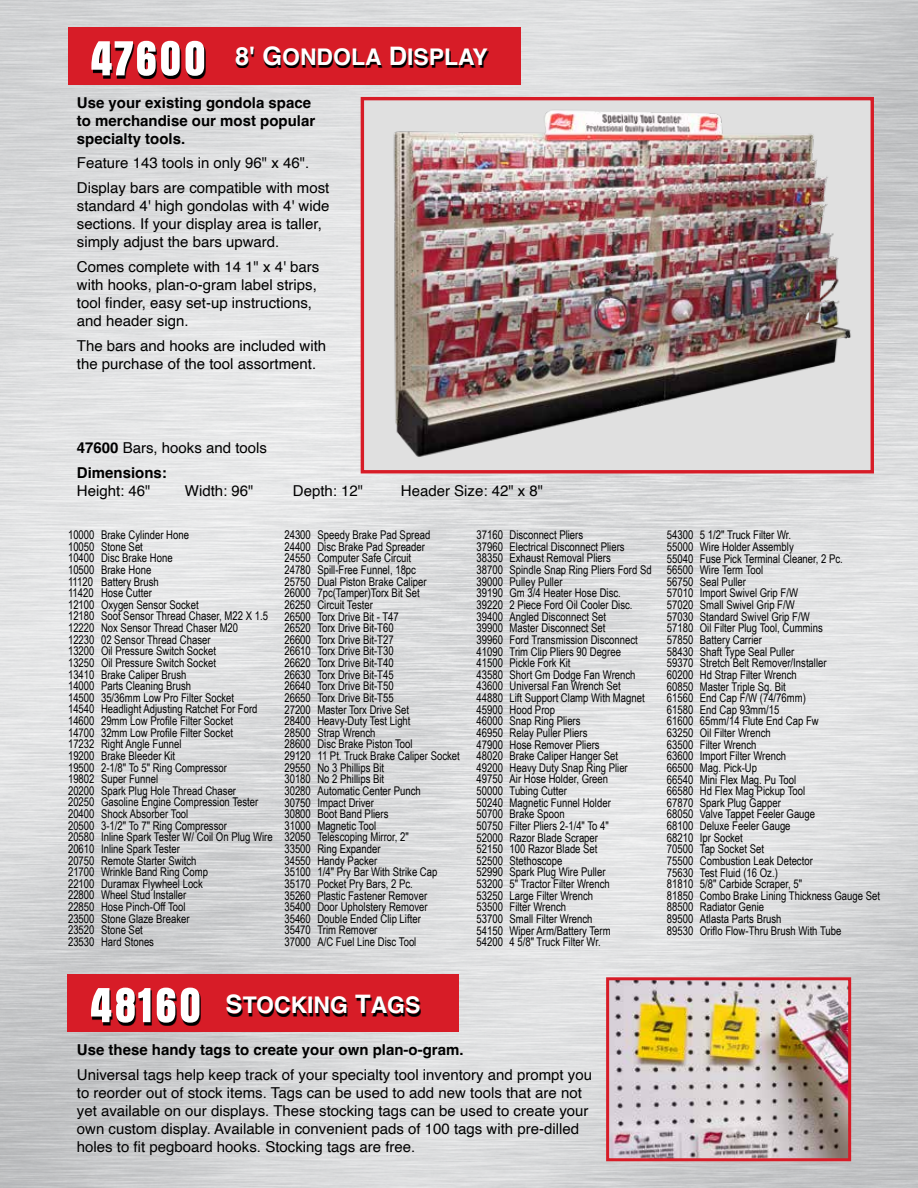
<style>
.page{position:relative;width:918px;height:1188px;background:#fff}
.page>*{position:absolute;margin:0;border:0;box-sizing:border-box;transform-origin:0 0}
.t1{font:22.95px "Helvetica Bold SC900";color:#fff}
.t2{font:15px/18px "Helvetica";color:#000}
.t3{font:700 15px/18px "Helvetica";color:#000}
.t4{font:12px/11.7px "Arial Narrow";color:#000}
.s1{font-family:"LISLE23";font-size:51px}
.s2{font-size:25.5px}
.s3{font-weight:700}
</style>
<div class="page">
<img style="left:0;top:0;width:918px;height:1188px">
<div style="left:68px;top:27px;width:452px;height:58px;background:#d71c27"></div>
<img style="left:365px;top:101px;width:505px;height:368px">
<div style="left:361px;top:97px;width:513px;height:376px;border:3px solid #d71c27"></div>
<svg style="left:93px;top:43px;width:112px;height:35px"></svg>
<svg style="left:237px;top:49px;width:252px;height:19px"></svg>
<img style="left:610px;top:981px;width:237px;height:176px">
<div style="left:606px;top:977px;width:245px;height:184px;border:3px solid #d71c27"></div>
<div style="left:68px;top:974px;width:391px;height:57px;background:#d71c27"></div>
<svg style="left:92px;top:990px;width:109px;height:35px"></svg>
<svg style="left:228px;top:997px;width:193px;height:19px"></svg>
<h1 class="t1" style="left:90px;top:43px;width:399px"><span class="s1">47600</span> <span class="s2">8' G</span>ONDOLA <span class="s2">D</span>ISPLAY</h1>
<p class="t3" style="left:77px;top:95px;width:240px">Use your existing gondola space to merchandise our most popular specialty tools.</p>
<p class="t2" style="left:77px;top:151px;width:254px;line-height:24.8px">Feature 143 tools in only 96" x 46".<br>Display bars are compatible with most</p>
<p class="t2" style="left:77px;top:197px;width:254px">standard 4' high gondolas with 4' wide sections. If your display area is taller, simply adjust the bars upward.</p>
<p class="t2" style="left:77px;top:258px;width:244px">Comes complete with 14 1" x 4' bars with hooks, plan-o-gram label strips, tool finder, easy set-up instructions, and header sign.</p>
<p class="t2" style="left:77px;top:337px;width:251px">The bars and hooks are included with the purchase of the tool assortment.</p>
<p class="t2" style="left:77px;top:436px;width:192px;line-height:24.8px"><span class="s3">47600</span> Bars, hooks and tools<br><span class="s3">Dimensions:</span></p>
<p class="t2" style="left:77px;top:482px;width:75px">Height: 46"</p>
<p class="t2" style="left:185px;top:482px;width:70px">Width: 96"</p>
<p class="t2" style="left:293px;top:482px;width:72px">Depth: 12"</p>
<p class="t2" style="left:401px;top:482px;width:144px">Header Size: 42" x 8"</p>
<p class="t4" style="left:68px;top:528px;width:206px">10000 Brake Cylinder Hone<br>10050 Stone Set<br>10400 Disc Brake Hone<br>10500 Brake Hone<br>11120 Battery Brush<br>11420 Hose Cutter<br>12100 Oxygen Sensor Socket<br>12180 Soot Sensor Thread Chaser, M22 X 1.5<br>12220 Nox Sensor Thread Chaser M20<br>12230 02 Sensor Thread Chaser<br>13200 Oil Pressure Switch Socket<br>13250 Oil Pressure Switch Socket<br>13410 Brake Caliper Brush<br>14000 Parts Cleaning Brush<br>14500 35/36mm Low Pro Filter Socket<br>14540 Headlight Adjusting Ratchet For Ford<br>14600 29mm Low Profile Filter Socket<br>14700 32mm Low Profile Filter Socket<br>17232 Right Angle Funnel<br>19200 Brake Bleeder Kit<br>19500 2-1/8" To 5" Ring Compressor<br>19802 Super Funnel<br>20200 Spark Plug Hole Thread Chaser<br>20250 Gasoline Engine Compression Tester<br>20400 Shock Absorber Tool<br>20500 3-1/2" To 7" Ring Compressor<br>20580 Inline Spark Tester W/ Coil On Plug Wire<br>20610 Inline Spark Tester<br>20750 Remote Starter Switch<br>21700 Wrinkle Band Ring Comp<br>22100 Duramax Flywheel Lock<br>22800 Wheel Stud Installer<br>22850 Hose Pinch-Off Tool<br>23500 Stone Glaze Breaker<br>23520 Stone Set<br>23530 Hard Stones</p>
<p class="t4" style="left:284px;top:529px;width:177px">24300 Speedy Brake Pad Spread<br>24400 Disc Brake Pad Spreader<br>24550 Computer Safe Circuit<br>24780 Spill-Free Funnel, 18pc<br>25750 Dual Piston Brake Caliper<br>26000 7pc(Tamper)Torx Bit Set<br>26250 Circuit Tester<br>26500 Torx Drive Bit - T47<br>26520 Torx Drive Bit-T60<br>26600 Torx Drive Bit-T27<br>26610 Torx Drive Bit-T30<br>26620 Torx Drive Bit-T40<br>26630 Torx Drive Bit-T45<br>26640 Torx Drive Bit-T50<br>26650 Torx Drive Bit-T55<br>27200 Master Torx Drive Set<br>28400 Heavy-Duty Test Light<br>28500 Strap Wrench<br>28600 Disc Brake Piston Tool<br>29120 11 Pt. Truck Brake Caliper Socket<br>29550 No 3 Phillips Bit<br>30180 No 2 Phillips Bit<br>30280 Automatic Center Punch<br>30750 Impact Driver<br>30800 Boot Band Pliers<br>31000 Magnetic Tool<br>32050 Telescoping Mirror, 2"<br>33500 Ring Expander<br>34550 Handy Packer<br>35100 1/4" Pry Bar With Strike Cap<br>35170 Pocket Pry Bars, 2 Pc.<br>35260 Plastic Fastener Remover<br>35400 Door Upholstery Remover<br>35460 Double Ended Clip Lifter<br>35470 Trim Remover<br>37000 A/C Fuel Line Disc Tool</p>
<p class="t4" style="left:477px;top:529px;width:177px">37160 Disconnect Pliers<br>37960 Electrical Disconnect Pliers<br>38350 Exhaust Removal Pliers<br>38700 Spindle Snap Ring Pliers Ford Sd<br>39000 Pulley Puller<br>39190 Gm 3/4 Heater Hose Disc.<br>39220 2 Piece Ford Oil Cooler Disc.<br>39400 Angled Disconnect Set<br>39900 Master Disconnect Set<br>39960 Ford Transmission Disconnect<br>41090 Trim Clip Pliers 90 Degree<br>41500 Pickle Fork Kit<br>43580 Short Gm Dodge Fan Wrench<br>43600 Universal Fan Wrench Set<br>44880 Lift Support Clamp With Magnet<br>45900 Hood Prop<br>46000 Snap Ring Pliers<br>46950 Relay Puller Pliers<br>47900 Hose Remover Pliers<br>48020 Brake Caliper Hanger Set<br>49200 Heavy Duty Snap Ring Plier<br>49750 Air Hose Holder, Green<br>50000 Tubing Cutter<br>50240 Magnetic Funnel Holder<br>50700 Brake Spoon<br>50750 Filter Pliers 2-1/4" To 4"<br>52000 Razor Blade Scraper<br>52150 100 Razor Blade Set<br>52500 Stethoscope<br>52990 Spark Plug Wire Puller<br>53200 5" Tractor Filter Wrench<br>53250 Large Filter Wrench<br>53500 Filter Wrench<br>53700 Small Filter Wrench<br>54150 Wiper Arm/Battery Term<br>54200 4 5/8" Truck Filter Wr.</p>
<p class="t4" style="left:667px;top:529px;width:215px">54300 5 1/2" Truck Filter Wr.<br>55000 Wire Holder Assembly<br>55040 Fuse Pick Terminal Cleaner, 2 Pc.<br>56500 Wire Term Tool<br>56750 Seal Puller<br>57010 Import Swivel Grip F/W<br>57020 Small Swivel Grip F/W<br>57030 Standard Swivel Grip F/W<br>57180 Oil Filter Plug Tool, Cummins<br>57850 Battery Carrier<br>58430 Shaft Type Seal Puller<br>59370 Stretch Belt Remover/Installer<br>60200 Hd Strap Filter Wrench<br>60850 Master Triple Sq. Bit<br>61560 End Cap F/W (74/76mm)<br>61580 End Cap 93mm/15<br>61600 65mm/14 Flute End Cap Fw<br>63250 Oil Filter Wrench<br>63500 Filter Wrench<br>63600 Import Filter Wrench<br>66500 Mag. Pick-Up<br>66540 Mini Flex Mag. Pu Tool<br>66580 Hd Flex Mag Pickup Tool<br>67870 Spark Plug Gapper<br>68050 Valve Tappet Feeler Gauge<br>68100 Deluxe Feeler Gauge<br>68210 Ipr Socket<br>70500 Tap Socket Set<br>75500 Combustion Leak Detector<br>75630 Test Fluid (16 Oz.)<br>81810 5/8" Carbide Scraper, 5"<br>81850 Combo Brake Lining Thickness Gauge Set<br>88500 Radiator Genie<br>89500 Atlasta Parts Brush<br>89530 Oriflo Flow-Thru Brush With Tube</p>
<h1 class="t1" style="left:90px;top:991px;width:332px"><span class="s1">48160</span> <span class="s2">S</span>TOCKING <span class="s2">T</span>AGS</h1>
<p class="t3" style="left:77px;top:1043px;width:388px">Use these handy tags to create your own plan-o-gram.</p>
<p class="t2" style="left:77px;top:1066px;width:517px">Universal tags help keep track of your specialty tool inventory and prompt you to reorder out of stock items. Tags can be used to add new tools that are not yet available on our displays. These stocking tags can be used to create your own custom display. Available in convenient pads of 100 tags with pre-dilled holes to fit pegboard hooks. Stocking tags are free.</p>
</div>
